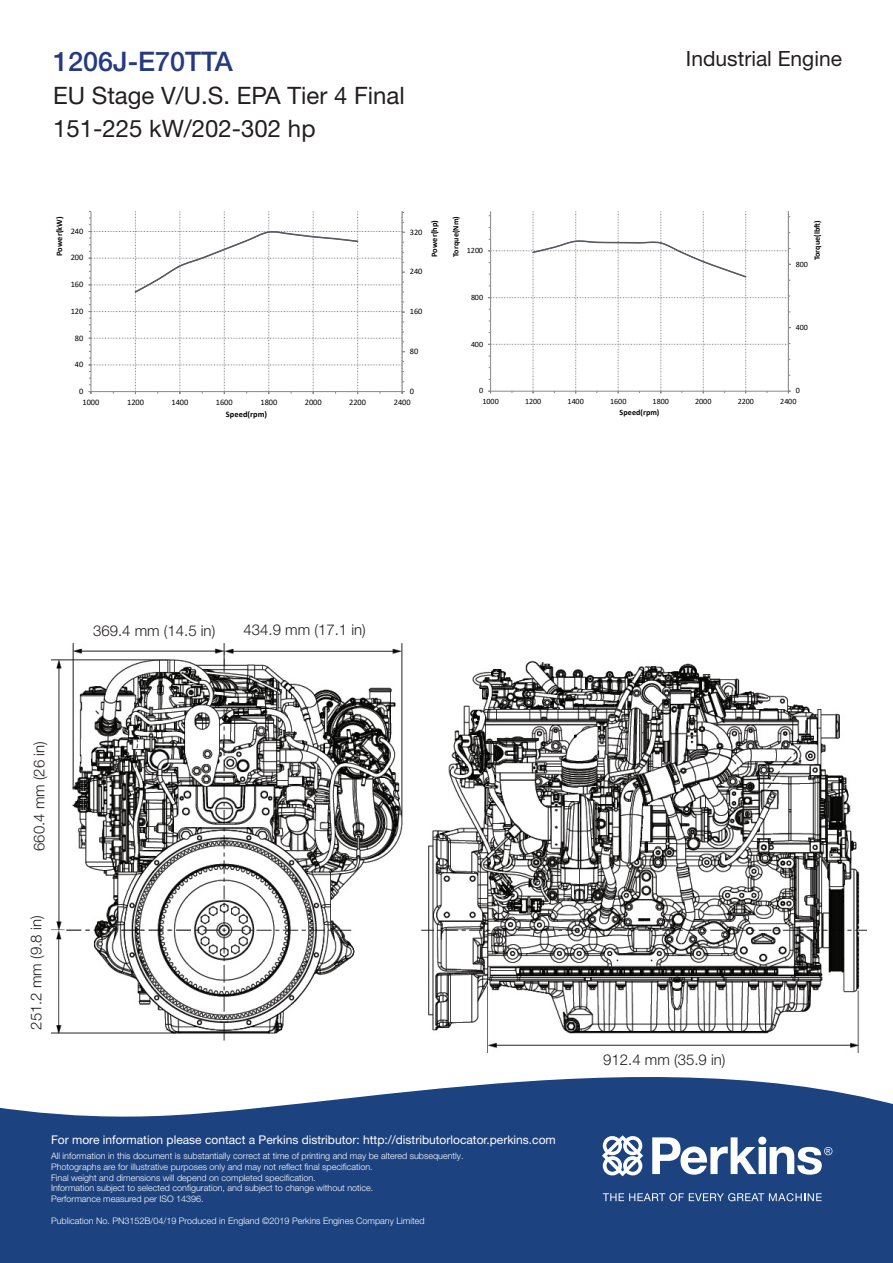
<style>
.page{position:relative;width:893px;height:1263px;background:#fff}
.page>*{position:absolute;margin:0;border:0;box-sizing:border-box;transform-origin:0 0}
.t1{font:500 27px "Helvetica Neue LT Pro";color:#253a80}
.t2{font:24px/33px "Helvetica Neue LT Pro";color:#231f20}
.t3{font:21px "Helvetica Neue LT Pro";color:#231f20}
.t4{font:300 15px "Helvetica Neue LT Pro";color:#231f20}
.t5{font:12px "Helvetica Neue LT Pro";color:#fff}
.t6{font:300 9px/10.8px "Helvetica Neue LT Pro";color:#fff}
.t7{font:8.4px "Calibri";letter-spacing:.01em;color:#040503}
.t8{font:700 8.4px "Calibri";letter-spacing:.01em;color:#040503}
.t9{font:8.1px "Calibri";letter-spacing:.01em;color:#040503}
.t10{font:700 8.1px "Calibri";letter-spacing:.01em;color:#040503}
</style>
<div class="page">
<svg style="left:0;top:1077px;width:893px;height:186px;fill:#1c4280"></svg>
<svg style="left:603px;top:1193px;width:219px;height:8px"></svg>
<svg style="left:603px;top:1135px;width:40px;height:41px"></svg>
<svg style="left:652px;top:1136px;width:180px;height:39px"></svg>
<img style="left:51px;top:643px;width:816px;height:410px">
<svg style="left:88px;top:211px;width:317px;height:183px"></svg>
<svg style="left:488px;top:211px;width:303px;height:183px"></svg>
<h1 class="t1" style="left:53px;top:45px;width:181px">1206J-E70TTA</h1>
<h2 class="t2" style="left:53px;top:78px;width:353px">EU Stage V/U.S. EPA Tier 4 Final<br>151-225 kW/202-302 hp</h2>
<h3 class="t3" style="left:686px;top:46px;width:157px">Industrial Engine</h3>
<p class="t8" style="left:53px;top:256px;width:41px;rotate:-90deg">Power(kW)</p>
<p class="t8" style="left:428px;top:257px;width:38px;rotate:-90deg">Power(hp)</p>
<p class="t7" style="left:71px;top:225px;width:14px">240</p>
<p class="t7" style="left:410px;top:226px;width:14px">320</p>
<p class="t7" style="left:71px;top:252px;width:14px">200</p>
<p class="t7" style="left:71px;top:278px;width:14px">160</p>
<p class="t7" style="left:71px;top:305px;width:14px">120</p>
<p class="t7" style="left:75px;top:332px;width:10px">80</p>
<p class="t7" style="left:75px;top:359px;width:10px">40</p>
<p class="t7" style="left:79px;top:385px;width:6px">0</p>
<p class="t7" style="left:410px;top:266px;width:14px">240</p>
<p class="t7" style="left:410px;top:306px;width:14px">160</p>
<p class="t7" style="left:410px;top:345px;width:10px">80</p>
<p class="t7" style="left:410px;top:385px;width:6px">0</p>
<p class="t7" style="left:83px;top:396px;width:18px">1000</p>
<p class="t7" style="left:127px;top:396px;width:18px">1200</p>
<p class="t7" style="left:171px;top:396px;width:18px">1400</p>
<p class="t7" style="left:216px;top:396px;width:18px">1600</p>
<p class="t7" style="left:260px;top:396px;width:18px">1800</p>
<p class="t7" style="left:305px;top:396px;width:18px">2000</p>
<p class="t7" style="left:349px;top:396px;width:18px">2200</p>
<p class="t7" style="left:394px;top:396px;width:18px">2400</p>
<p class="t8" style="left:226px;top:408px;width:43px">Speed(rpm)</p>
<p class="t10" style="left:450px;top:257px;width:42px;rotate:-90deg">Torque(Nm)</p>
<p class="t9" style="left:467px;top:245px;width:18px">1200</p>
<p class="t9" style="left:471px;top:292px;width:14px">800</p>
<p class="t9" style="left:471px;top:338px;width:14px">400</p>
<p class="t9" style="left:479px;top:385px;width:6px">0</p>
<p class="t10" style="left:811px;top:260px;width:42px;rotate:-90deg">Torque(lbft)</p>
<p class="t9" style="left:796px;top:258px;width:14px">800</p>
<p class="t9" style="left:796px;top:322px;width:14px">400</p>
<p class="t9" style="left:796px;top:385px;width:6px">0</p>
<p class="t9" style="left:482px;top:395px;width:18px">1000</p>
<p class="t9" style="left:525px;top:395px;width:18px">1200</p>
<p class="t9" style="left:567px;top:395px;width:18px">1400</p>
<p class="t9" style="left:610px;top:395px;width:18px">1600</p>
<p class="t9" style="left:653px;top:395px;width:18px">1800</p>
<p class="t9" style="left:695px;top:395px;width:18px">2000</p>
<p class="t9" style="left:738px;top:395px;width:18px">2200</p>
<p class="t9" style="left:780px;top:395px;width:18px">2400</p>
<p class="t10" style="left:619px;top:407px;width:41px">Speed(rpm)</p>
<h3 class="t4" style="left:30px;top:851px;width:111px;rotate:-90deg">660.4 mm (26 in)</h3>
<h3 class="t4" style="left:27px;top:1030px;width:115px;rotate:-90deg">251.2 mm (9.8 in)</h3>
<h3 class="t4" style="left:93px;top:622px;width:124px">369.4 mm (14.5 in)</h3>
<h3 class="t4" style="left:244px;top:621px;width:124px">434.9 mm (17.1 in)</h3>
<h3 class="t4" style="left:603px;top:1050px;width:124px">912.4 mm (35.9 in)</h3>
<h3 class="t5" style="left:51px;top:1132px;width:506px">For more information please contact a Perkins distributor: http://distributorlocator.perkins.com</h3>
<p class="t6" style="left:51px;top:1150px;width:414px">All information in this document is substantially correct at time of printing and may be altered subsequently.<br>Photographs are for illustrative purposes only and may not reflect final specification.<br>Final weight and dimensions will depend on completed specification.<br>Information subject to selected configuration, and subject to change without notice.<br>Performance measured per ISO 14396.</p>
<p class="t6" style="left:51px;top:1215px;width:375px">Publication No. PN3152B/04/19 Produced in England ©2019 Perkins Engines Company Limited</p>
</div>
